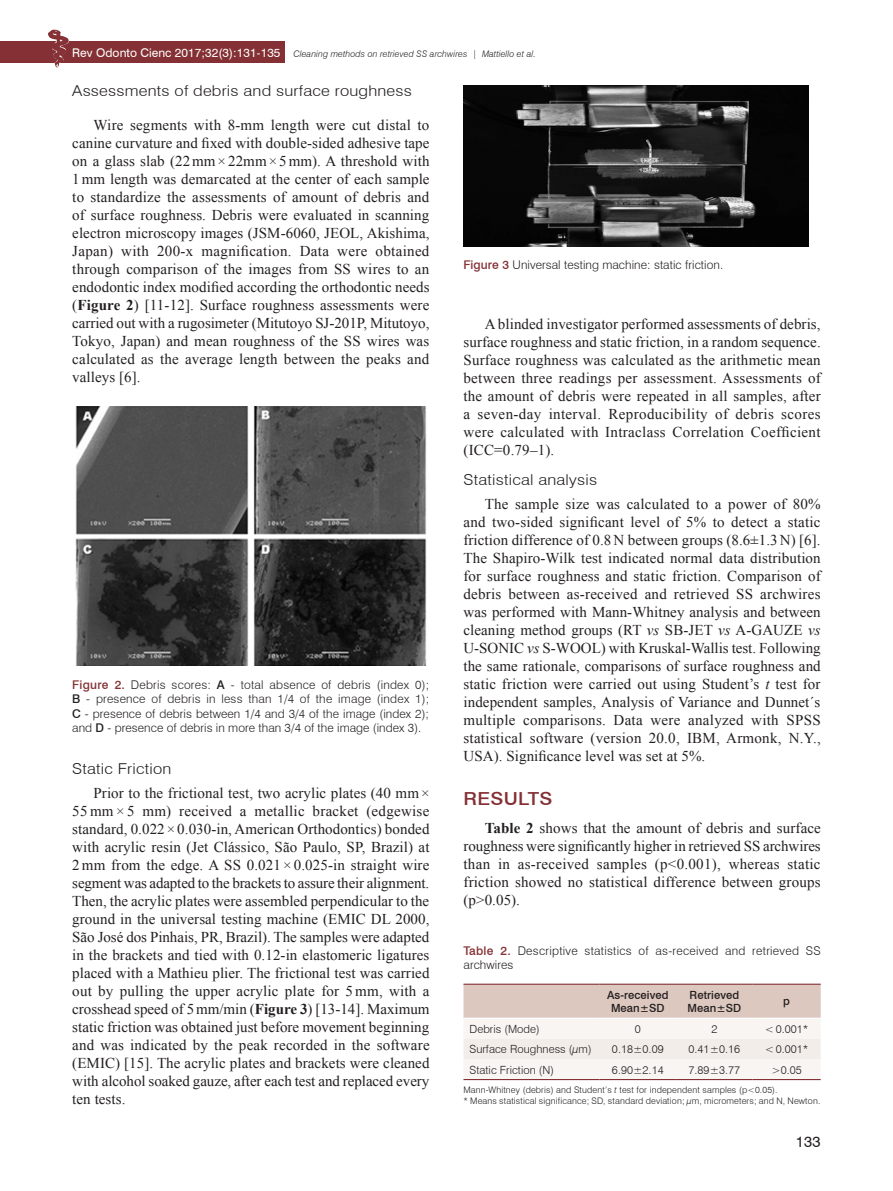
<style>
.page{position:relative;width:893px;height:1191px;background:#fff}
.page>*{position:absolute;margin:0;border:0;box-sizing:border-box;transform-origin:0 0}
.t1{font:500 18px "Swiss 721 BT";letter-spacing:.015em;color:#843034;scale:1.1 1}
.t2{font:15px/18px "Times New Roman";letter-spacing:.015em;color:#231f20;text-align:justify}
.t3{font:300 15px "Swiss 721 BT";letter-spacing:.015em;color:#231f20;scale:1.1 1}
.t4{font:15px "Swiss 721 BT";color:#231f20}
.t5{font:300 12px/14.2px "Swiss 721 BT";letter-spacing:.005em;color:#231f20;text-align:justify}
.t6{font:300 11.25px "Swiss 721 BT";letter-spacing:.005em;color:#231f20}
.t7{font:500 11.25px/13.5px "Swiss 721 BT";letter-spacing:.005em;color:#231f20;text-align:center}
.t8{font:300 9px/10.5px "Swiss 721 BT";letter-spacing:.015em;color:#231f20}
.t9{font:italic 300 9px "Swiss 721 BT";letter-spacing:.01em;color:#231f20}
.s1{font-weight:400;font-style:normal;font-size:12px;color:#fff}
.s2{font-weight:700}
.s3{font-weight:500;color:#843034}
.s4{font-style:italic}
.s5{font-weight:500}
</style>
<div class="page">
<div style="left:0;top:41px;width:285px;height:22px;background:#843034"></div>
<img style="left:48px;top:30px;width:21px;height:37px">
<img style="left:75px;top:406px;width:352px;height:259px">
<img style="left:463px;top:86px;width:346px;height:160px">
<svg style="left:463px;top:984px;width:358px;height:95px"></svg>
<hr style="left:463px;top:983px;width:137px;height:1px;background:#843034">
<hr style="left:600px;top:983px;width:76px;height:1px;background:#843034">
<hr style="left:676px;top:983px;width:77px;height:1px;background:#843034">
<hr style="left:753px;top:983px;width:68px;height:1px;background:#843034">
<hr style="left:463px;top:1079px;width:137px;height:1px;background:#843034">
<hr style="left:600px;top:1079px;width:76px;height:1px;background:#843034">
<hr style="left:676px;top:1079px;width:77px;height:1px;background:#843034">
<hr style="left:753px;top:1079px;width:68px;height:1px;background:#843034">
<hr style="left:463px;top:1017px;width:137px;height:1px;background:#fff">
<hr style="left:600px;top:1017px;width:76px;height:1px;background:#fff">
<hr style="left:676px;top:1017px;width:77px;height:1px;background:#fff">
<hr style="left:753px;top:1017px;width:68px;height:1px;background:#fff">
<p class="t9" style="left:72px;top:48px;width:465px"><span class="s1">Rev Odonto Cienc 2017;32(3):131-135</span> Cleaning methods on retrieved SS archwires | Mattiello et al.</p>
<p class="t3" style="left:72px;top:82px;width:310px">Assessments of debris and surface roughness</p>
<p class="t2" style="left:72px;top:115px;width:359px;text-indent:21px">Wire segments with 8-mm length were cut distal to canine curvature and fixed with double-sided adhesive tape on a glass slab (22mm×22mm×5mm). A threshold with 1mm length was demarcated at the center of each sample to standardize the assessments of amount of debris and of surface roughness. Debris were evaluated in scanning electron microscopy images (JSM-6060, JEOL, Akishima, Japan) with 200-x magnification. Data were obtained through comparison of the images from SS wires to an endodontic index modified according the orthodontic needs (<span class="s2">Figure 2</span>) [11-12]. Surface roughness assessments were carried out with a rugosimeter (Mitutoyo SJ-201P, Mitutoyo, Tokyo, Japan) and mean roughness of the SS wires was calculated as the average length between the peaks and valleys [6].</p>
<p class="t5" style="left:463px;top:258px;width:261px"><span class="s3">Figure 3</span> Universal testing machine: static friction.</p>
<p class="t2" style="left:463px;top:315px;width:359px;text-indent:21px">A blinded investigator performed assessments of debris, surface roughness and static friction, in a random sequence.<br>Surface roughness was calculated as the arithmetic mean between three readings per assessment. Assessments of the amount of debris were repeated in all samples, after a seven-day interval. Reproducibility of debris scores were calculated with Intraclass Correlation Coefficient (ICC=0.79–1).</p>
<p class="t3" style="left:463px;top:470px;width:123px">Statistical analysis</p>
<p class="t2" style="left:463px;top:495px;width:359px;text-indent:21px">The sample size was calculated to a power of 80% and two-sided significant level of 5% to detect a static friction difference of 0.8N between groups (8.6±1.3N) [6].<br>The Shapiro-Wilk test indicated normal data distribution for surface roughness and static friction. Comparison of debris between as-received and retrieved SS archwires was performed with Mann-Whitney analysis and between cleaning method groups (RT <span class="s4">vs</span> SB-JET <span class="s4">vs</span> A-GAUZE <span class="s4">vs </span>U-SONIC <span class="s4">vs</span> S-WOOL) with Kruskal-Wallis test. Following the same rationale, comparisons of surface roughness and static friction were carried out using Student’s <span class="s4">t</span> test for independent samples, Analysis of Variance and Dunnet´s multiple comparisons. Data were analyzed with SPSS statistical software (version 20.0, IBM, Armonk, N.Y., USA). Significance level was set at 5%.</p>
<p class="t1" style="left:463px;top:787px;width:82px">RESULTS</p>
<p class="t2" style="left:463px;top:819px;width:359px;text-indent:21px"><span class="s2">Table 2</span> shows that the amount of debris and surface roughness were significantly higher in retrieved SS archwires than in as-received samples (p&lt;0.001), whereas static friction showed no statistical difference between groups (p&gt;0.05).</p>
<p class="t5" style="left:72px;top:677px;width:358px"><span class="s3">Figure 2.</span> Debris scores: <span class="s5">A</span> - total absence of debris (index 0); <span class="s5">B</span> - presence of debris in less than 1/4 of the image (index 1); <span class="s5">C</span> - presence of debris between 1/4 and 3/4 of the image (index 2); and <span class="s5">D</span> - presence of debris in more than 3/4 of the image (index 3).</p>
<p class="t3" style="left:72px;top:759px;width:92px">Static Friction</p>
<p class="t2" style="left:72px;top:783px;width:359px;text-indent:21px">Prior to the frictional test, two acrylic plates (40 mm× 55 mm × 5 mm) received a metallic bracket (edgewise standard, 0.022×0.030-in, American Orthodontics) bonded with acrylic resin (Jet Clássico, São Paulo, SP, Brazil) at 2mm from the edge. A SS 0.021 ×0.025-in straight wire segment was adapted to the brackets to assure their alignment.<br>Then, the acrylic plates were assembled perpendicular to the ground in the universal testing machine (EMIC DL 2000, São José dos Pinhais, PR, Brazil). The samples were adapted in the brackets and tied with 0.12-in elastomeric ligatures placed with a Mathieu plier. The frictional test was carried out by pulling the upper acrylic plate for 5mm, with a crosshead speed of 5mm/min (<span class="s2">Figure 3</span>) [13-14]. Maximum static friction was obtained just before movement beginning and was indicated by the peak recorded in the software (EMIC) [15]. The acrylic plates and brackets were cleaned with alcohol soaked gauze, after each test and replaced every ten tests.</p>
<p class="t5" style="left:463px;top:943px;width:359px"><span class="s3">Table 2.</span> Descriptive statistics of as-received and retrieved SS archwires</p>
<p class="t7" style="left:607px;top:988px;width:63px">As-received<br>Mean±SD</p>
<p class="t7" style="left:687px;top:988px;width:55px;text-align:left">Retrieved<br>Mean±SD</p>
<p class="t7" style="left:783px;top:994px;width:8px">p</p>
<p class="t6" style="left:469px;top:1021px;width:72px">Debris (Mode)</p>
<p class="t6" style="left:635px;top:1021px;width:7px">0</p>
<p class="t6" style="left:711px;top:1021px;width:7px">2</p>
<p class="t6" style="left:765px;top:1021px;width:45px">&lt;0.001*</p>
<p class="t6" style="left:469px;top:1042px;width:124px">Surface Roughness (µm)</p>
<p class="t6" style="left:612px;top:1042px;width:53px">0.18±0.09</p>
<p class="t6" style="left:688px;top:1042px;width:53px">0.41±0.16</p>
<p class="t6" style="left:765px;top:1042px;width:45px">&lt;0.001*</p>
<p class="t6" style="left:469px;top:1062px;width:86px">Static Friction (N)</p>
<p class="t6" style="left:612px;top:1062px;width:53px">6.90±2.14</p>
<p class="t6" style="left:688px;top:1062px;width:53px">7.89±3.77</p>
<p class="t6" style="left:771px;top:1062px;width:32px">&gt;0.05</p>
<p class="t8" style="left:463px;top:1084px;width:358px">Mann-Whitney (debris) and Student’s <span class="s4">t</span> test for independent samples (p&lt;0.05).<br>* Means statistical significance; SD, standard deviation; µm, micrometers; and N, Newton.</p>
<p class="t4" style="left:796px;top:1132px;width:26px">133</p>
</div>
